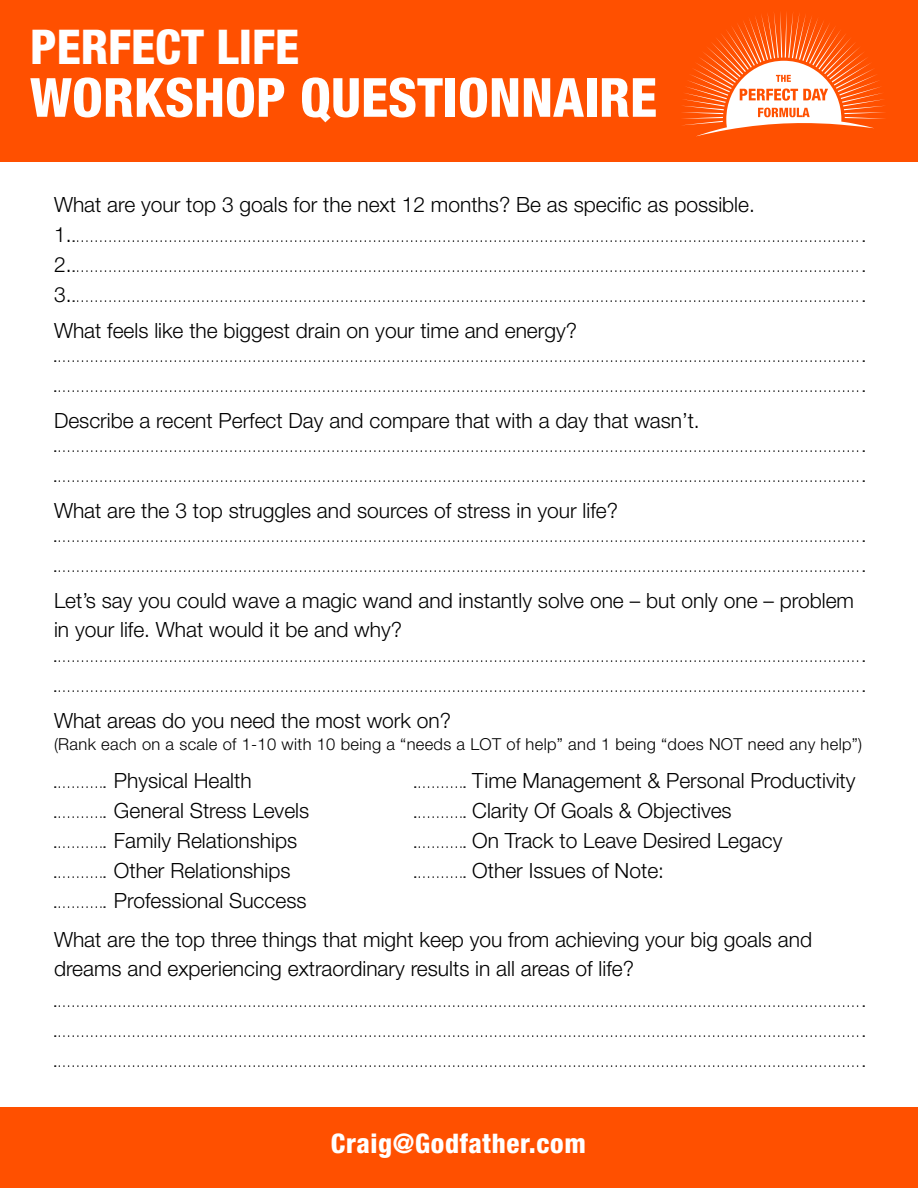
<style>
.page{position:relative;width:918px;height:1188px;background:#fff}
.page>*{position:absolute;margin:0;border:0;box-sizing:border-box;transform-origin:0 0}
.t1{font:800 condensed 54px "Helvetica Neue LT Std";color:#fff}
.t2{font:800 condensed 48px "Helvetica Neue LT Std";color:#fff}
.t3{font:800 condensed 27px "Helvetica Neue LT Std";letter-spacing:.025em;color:#fff}
.t4{font:300 21px/28.5px "Helvetica Neue LT Std";color:#000}
.t5{font:300 16.5px "Helvetica Neue LT Std";letter-spacing:.02em;color:#000}
</style>
<div class="page">
<div style="left:0;top:0;width:918px;height:162px;background:#ff5000"></div>
<div style="left:0;top:1107px;width:918px;height:81px;background:#ff5000"></div>
<svg style="left:682px;top:12px;width:203px;height:124px"></svg>
<svg style="left:55px;top:906px;width:50px;height:2px"></svg>
<svg style="left:55px;top:876px;width:50px;height:2px"></svg>
<svg style="left:415px;top:876px;width:50px;height:2px"></svg>
<svg style="left:55px;top:846px;width:50px;height:2px"></svg>
<svg style="left:415px;top:846px;width:50px;height:2px"></svg>
<svg style="left:55px;top:816px;width:50px;height:2px"></svg>
<svg style="left:415px;top:816px;width:50px;height:2px"></svg>
<svg style="left:55px;top:786px;width:50px;height:2px"></svg>
<svg style="left:415px;top:786px;width:50px;height:2px"></svg>
<svg style="left:55px;top:690px;width:809px;height:2px"></svg>
<svg style="left:55px;top:1035px;width:809px;height:2px"></svg>
<svg style="left:55px;top:1065px;width:809px;height:2px"></svg>
<svg style="left:55px;top:1005px;width:809px;height:2px"></svg>
<svg style="left:55px;top:660px;width:809px;height:2px"></svg>
<svg style="left:55px;top:570px;width:809px;height:2px"></svg>
<svg style="left:55px;top:540px;width:809px;height:2px"></svg>
<svg style="left:55px;top:480px;width:809px;height:2px"></svg>
<svg style="left:55px;top:450px;width:809px;height:2px"></svg>
<svg style="left:55px;top:390px;width:809px;height:2px"></svg>
<svg style="left:55px;top:360px;width:809px;height:2px"></svg>
<svg style="left:73px;top:300px;width:791px;height:2px"></svg>
<svg style="left:73px;top:270px;width:791px;height:2px"></svg>
<svg style="left:73px;top:240px;width:791px;height:2px"></svg>
<h2 class="t2" style="left:30px;top:17px;width:271px">PERFECT LIFE</h2>
<h1 class="t1" style="left:30px;top:64px;width:629px">WORKSHOP QUESTIONNAIRE</h1>
<p class="t4" style="left:54px;top:190px;width:702px">What are your top 3 goals for the next 12 months? Be as specific as possible.</p>
<p class="t4" style="left:54px;top:219px;width:19px;line-height:30px;text-align:justify">1.<br>2.<br>3.</p>
<p class="t4" style="left:54px;top:316px;width:525px">What feels like the biggest drain on your time and energy?</p>
<p class="t4" style="left:54px;top:406px;width:647px">Describe a recent Perfect Day and compare that with a day that wasn’t.</p>
<p class="t4" style="left:54px;top:496px;width:566px">What are the 3 top struggles and sources of stress in your life?</p>
<p class="t4" style="left:54px;top:586px;width:802px">Let’s say you could wave a magic wand and instantly solve one – but only one – problem in your life. What would it be and why?</p>
<p class="t4" style="left:54px;top:706px;width:399px">What areas do you need the most work on?</p>
<p class="t5" style="left:54px;top:734px;width:810px">(Rank each on a scale of 1-10 with 10 being a “needs a LOT of help” and 1 being “does NOT need any help”)</p>
<p class="t4" style="left:114px;top:766px;width:139px">Physical Health</p>
<p class="t4" style="left:472px;top:766px;width:385px">Time Management &amp; Personal Productivity</p>
<p class="t4" style="left:114px;top:796px;width:197px">General Stress Levels</p>
<p class="t4" style="left:472px;top:796px;width:261px">Clarity Of Goals &amp; Objectives</p>
<p class="t4" style="left:114px;top:826px;width:185px">Family Relationships</p>
<p class="t4" style="left:472px;top:826px;width:312px">On Track to Leave Desired Legacy</p>
<p class="t4" style="left:114px;top:856px;width:178px">Other Relationships</p>
<p class="t4" style="left:472px;top:856px;width:193px">Other Issues of Note:</p>
<p class="t4" style="left:114px;top:886px;width:194px">Professional Success</p>
<p class="t4" style="left:54px;top:925px;width:760px">What are the top three things that might keep you from achieving your big goals and dreams and experiencing extraordinary results in all areas of life?</p>
<p class="t3" style="left:331px;top:1127px;width:256px">Craig@Godfather.com</p>
</div>
